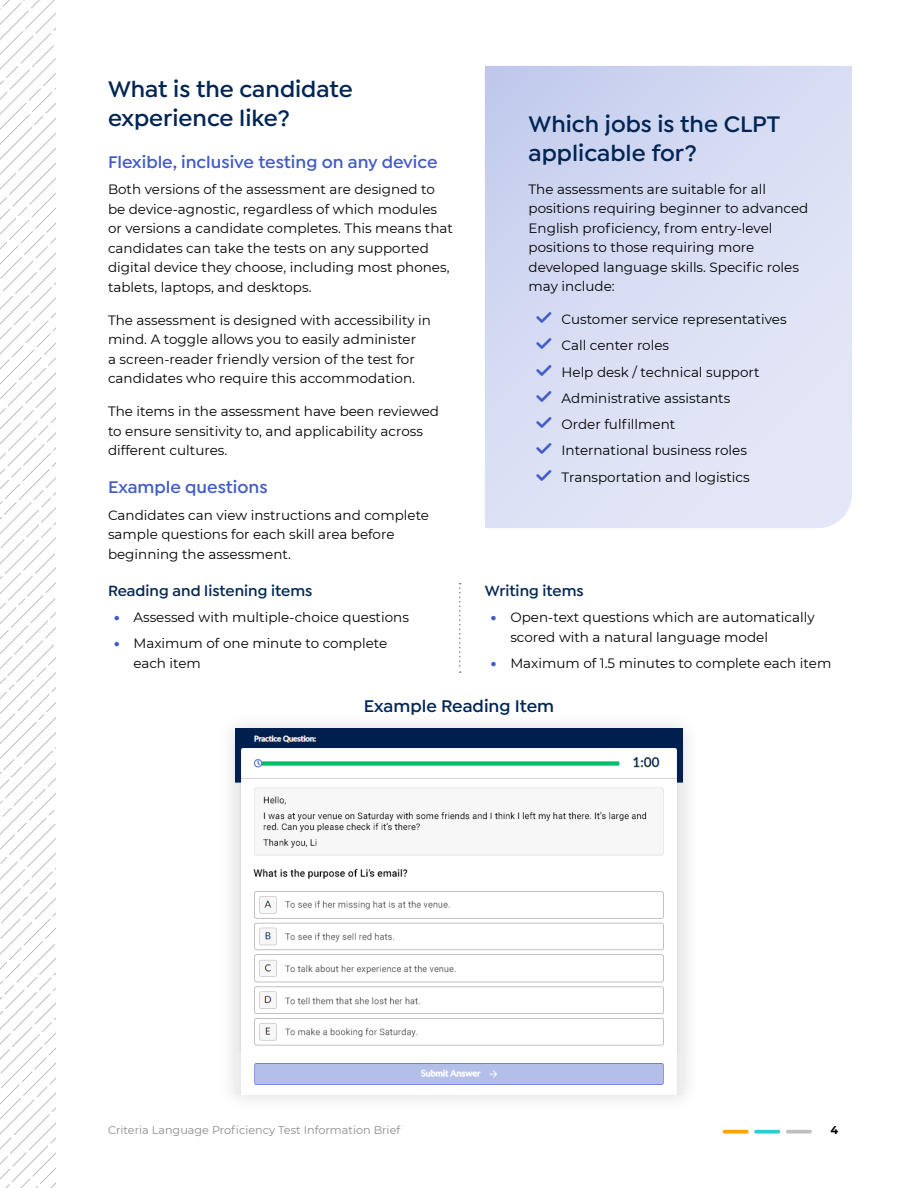
<style>
.page{position:relative;width:918px;height:1188px;background:#fff}
.page>*{position:absolute;margin:0;border:0;box-sizing:border-box;transform-origin:0 0}
.t1{font:600 24px/28.8px "Isidora Sans";color:#002554}
.t2{font:600 18px "Isidora Sans";color:#425cc7}
.t3{font:600 18px "Isidora Sans";color:#002554}
.t4{font:600 15.75px "Isidora Sans";color:#002554}
.t5{font:13.5px/19.5px "Montserrat";color:#000}
.t6{font:11.25px "Montserrat";color:#8b8c90}
.t7{font:700 11.25px "Montserrat";color:#000}
.s1{font-weight:900;color:#425cc7}
</style>
<div class="page">
<svg style="left:0;top:0;width:55px;height:1188px"></svg>
<svg style="left:724px;top:1130px;width:23px;height:4px"></svg>
<svg style="left:756px;top:1130px;width:22px;height:4px"></svg>
<svg style="left:788px;top:1130px;width:22px;height:4px"></svg>
<svg style="left:485px;top:66px;width:367px;height:462px;background:#d8ddf3"></svg>
<svg style="left:459px;top:583px;width:2px;height:90px"></svg>
<div style="left:217px;top:711px;width:484px;height:402px;background:#fafafa"></div>
<img style="left:235px;top:729px;width:448px;height:366px">
<svg style="left:536px;top:312px;width:16px;height:11px"></svg>
<svg style="left:536px;top:338px;width:16px;height:11px"></svg>
<svg style="left:536px;top:365px;width:16px;height:11px"></svg>
<svg style="left:536px;top:391px;width:16px;height:11px"></svg>
<svg style="left:536px;top:417px;width:16px;height:11px"></svg>
<svg style="left:536px;top:443px;width:16px;height:11px"></svg>
<svg style="left:536px;top:470px;width:16px;height:11px"></svg>
<h1 class="t1" style="left:108px;top:75px;width:246px">What is the candidate experience like?</h1>
<h2 class="t2" style="left:108px;top:151px;width:331px">Flexible, inclusive testing on any device</h2>
<p class="t5" style="left:108px;top:179px;width:346px">Both versions of the assessment are designed to be device-agnostic, regardless of which modules or versions a candidate completes. This means that candidates can take the tests on any supported digital device they choose, including most phones, tablets, laptops, and desktops.</p>
<p class="t5" style="left:108px;top:310px;width:324px">The assessment is designed with accessibility in mind. A toggle allows you to easily administer<br>a screen-reader friendly version of the test for candidates who require this accommodation.</p>
<p class="t5" style="left:108px;top:401px;width:333px">The items in the assessment have been reviewed to ensure sensitivity to, and applicability across different cultures.</p>
<h2 class="t2" style="left:108px;top:477px;width:161px">Example questions</h2>
<p class="t5" style="left:108px;top:505px;width:323px">Candidates can view instructions and complete sample questions for each skill area before beginning the assessment.</p>
<h1 class="t1" style="left:529px;top:110px;width:253px">Which jobs is the CLPT applicable for?</h1>
<p class="t5" style="left:529px;top:179px;width:281px">The assessments are suitable for all positions requiring beginner to advanced English proficiency, from entry-level positions to those requiring more developed language skills. Specific roles may include:</p>
<p class="t5" style="left:562px;top:306px;width:227px;line-height:26.2px">Customer service representatives<br>Call center roles<br>Help desk / technical support<br>Administrative assistants<br>Order fulfillment<br>International business roles<br>Transportation and logistics</p>
<p class="t4" style="left:108px;top:582px;width:206px">Reading and listening items</p>
<p class="t5" style="left:114px;top:607px;width:296px"><span class="s1">•</span> Assessed with multiple-choice questions</p>
<p class="t5" style="left:133px;top:633px;width:255px;text-indent:-19px"><span class="s1">•</span> Maximum of one minute to complete each item</p>
<p class="t4" style="left:485px;top:582px;width:100px">Writing items</p>
<p class="t5" style="left:510px;top:607px;width:306px;text-indent:-19px"><span class="s1">•</span> Open-text questions which are automatically scored with a natural language model</p>
<p class="t5" style="left:491px;top:653px;width:342px"><span class="s1">•</span> Maximum of 1.5 minutes to complete each item</p>
<h2 class="t3" style="left:364px;top:696px;width:192px">Example Reading Item</h2>
<p class="t6" style="left:108px;top:1122px;width:294px">Criteria Language Proficiency Test Information Brief</p>
<p class="t7" style="left:831px;top:1121px;width:9px">4</p>
</div>
